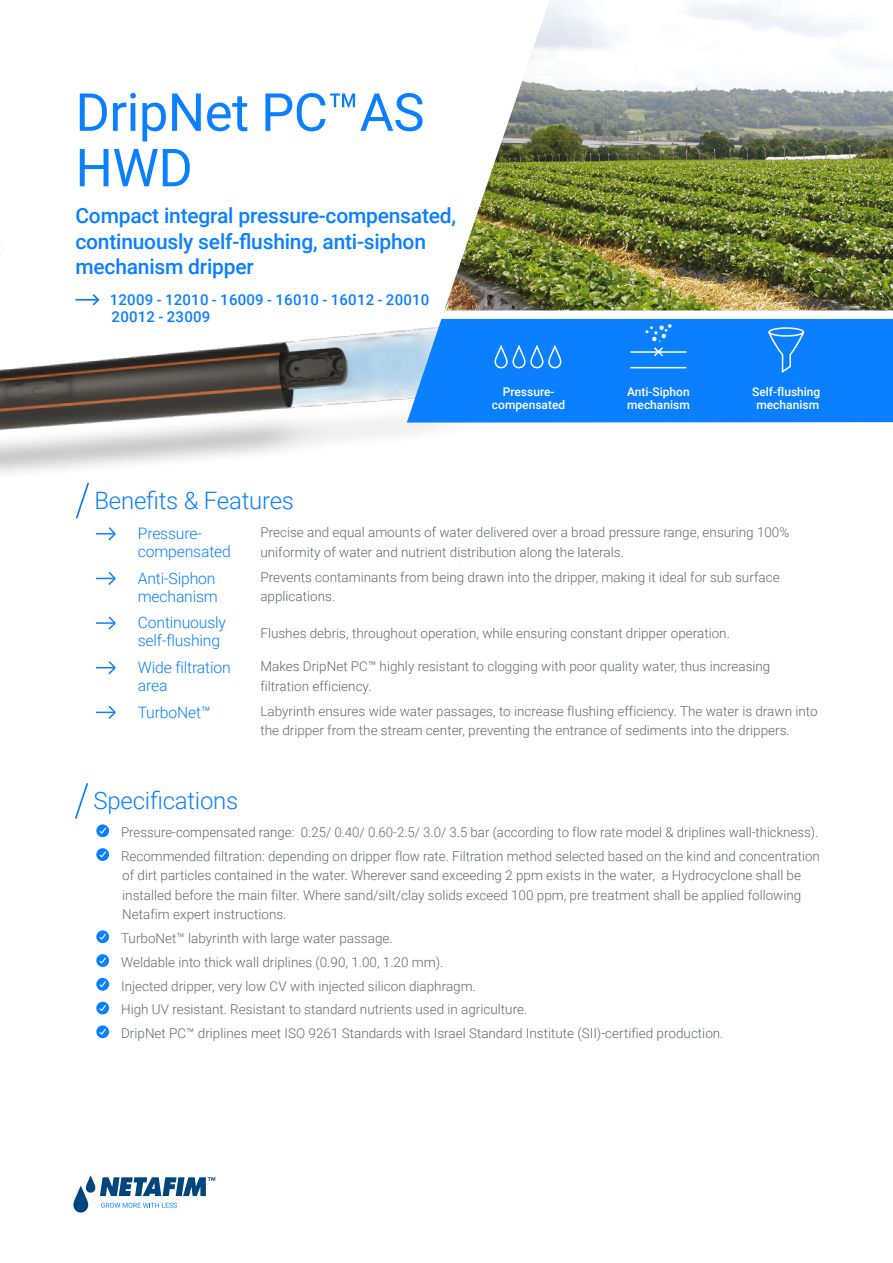
<style>
.page{position:relative;width:893px;height:1263px;background:#fff}
.page>*{position:absolute;margin:0;border:0;box-sizing:border-box;transform-origin:0 0}
.t1{font:52.5px/55.5px "Roboto";letter-spacing:-.01em;color:#0a7fff}
.t2{font:300 24px "Roboto";letter-spacing:-.01em;color:#0a7fff}
.t3{font:500 21px/25.5px "Roboto";letter-spacing:-.01em;color:#0a7fff}
.t4{font:300 15.75px/18px "Roboto";letter-spacing:-.01em;color:#0a7fff}
.t5{font:500 15px/16.5px "Roboto";letter-spacing:.015em;color:#0a7fff}
.t6{font:300 13.5px/19.5px "Roboto";color:#64686c}
.t7{font:500 12px/13.5px "Roboto";color:#fff;text-align:center}
</style>
<div class="page">
<svg style="left:73px;top:1175px;width:142px;height:37px"></svg>
<img style="left:0;top:251px;width:479px;height:328px">
<div style="left:407px;top:319px;width:486px;height:104px;background:#0a7fff"></div>
<img style="left:444px;top:0;width:449px;height:310px">
<svg style="left:75px;top:294px;width:25px;height:11px"></svg>
<svg style="left:768px;top:327px;width:37px;height:47px;background:#2b90ff"></svg>
<svg style="left:96px;top:824px;width:13px;height:13px"></svg>
<svg style="left:98px;top:826px;width:9px;height:9px"></svg>
<svg style="left:96px;top:848px;width:13px;height:13px"></svg>
<svg style="left:98px;top:850px;width:9px;height:8px"></svg>
<svg style="left:96px;top:930px;width:13px;height:13px"></svg>
<svg style="left:98px;top:932px;width:9px;height:9px"></svg>
<svg style="left:96px;top:954px;width:13px;height:13px"></svg>
<svg style="left:98px;top:956px;width:9px;height:8px"></svg>
<svg style="left:96px;top:978px;width:13px;height:13px"></svg>
<svg style="left:98px;top:980px;width:9px;height:8px"></svg>
<svg style="left:96px;top:1002px;width:13px;height:12px"></svg>
<svg style="left:98px;top:1004px;width:9px;height:8px"></svg>
<svg style="left:96px;top:1025px;width:13px;height:13px"></svg>
<svg style="left:98px;top:1027px;width:9px;height:9px"></svg>
<svg style="left:74px;top:481px;width:16px;height:39px"></svg>
<svg style="left:75px;top:783px;width:14px;height:36px"></svg>
<hr style="left:630px;top:367px;width:56px;height:1px;background:#fff">
<hr style="left:630px;top:351px;width:56px;height:2px;background:#fff">
<svg style="left:645px;top:324px;width:27px;height:34px"></svg>
<svg style="left:96px;top:526px;width:20px;height:16px"></svg>
<svg style="left:96px;top:570px;width:20px;height:15px"></svg>
<svg style="left:96px;top:616px;width:20px;height:14px"></svg>
<svg style="left:96px;top:661px;width:20px;height:14px"></svg>
<svg style="left:96px;top:705px;width:20px;height:14px"></svg>
<svg style="left:494px;top:344px;width:68px;height:26px;background:#3495ff"></svg>
<h1 class="t1" style="left:75px;top:82px;width:351px">DripNet PC™AS<br>HWD</h1>
<h3 class="t3" style="left:75px;top:202px;width:382px">Compact integral pressure-compensated, continuously self-flushing, anti-siphon mechanism dripper</h3>
<p class="t5" style="left:110px;top:291px;width:321px">12009 - 12010 - 16009 - 16010 - 16012 - 20010<br>20012 - 23009</p>
<h2 class="t2" style="left:94px;top:484px;width:201px">Benefits &amp; Features</h2>
<p class="t7" style="left:492px;top:384px;width:75px">Pressure&shy;compensated</p>
<p class="t7" style="left:752px;top:384px;width:70px">Self-flushing mechanism</p>
<p class="t7" style="left:627px;top:384px;width:64px;text-align:left">Anti-Siphon mechanism</p>
<p class="t4" style="left:138px;top:524px;width:95px">Pressure&shy;compensated</p>
<p class="t6" style="left:260px;top:522px;width:530px">Precise and equal amounts of water delivered over a broad pressure range, ensuring 100% uniformity of water and nutrient distribution along the laterals.</p>
<p class="t4" style="left:138px;top:568px;width:82px">Anti-Siphon mechanism</p>
<p class="t6" style="left:260px;top:567px;width:521px">Prevents contaminants from being drawn into the dripper, making it ideal for sub surface applications.</p>
<p class="t4" style="left:138px;top:613px;width:90px">Continuously self-flushing</p>
<p class="t6" style="left:260px;top:623px;width:471px">Flushes debris, throughout operation, while ensuring constant dripper operation.</p>
<p class="t4" style="left:138px;top:658px;width:94px">Wide filtration area</p>
<p class="t6" style="left:260px;top:656px;width:511px">Makes DripNet PC™ highly resistant to clogging with poor quality water, thus increasing filtration efficiency.</p>
<p class="t4" style="left:138px;top:702px;width:74px">TurboNet™</p>
<p class="t6" style="left:260px;top:701px;width:559px">Labyrinth ensures wide water passages, to increase flushing efficiency. The water is drawn into the dripper from the stream center, preventing the entrance of sediments into the drippers.</p>
<h2 class="t2" style="left:94px;top:784px;width:146px">Specifications</h2>
<p class="t6" style="left:121px;top:820px;width:700px;line-height:23.7px">Pressure-compensated range: 0.25/ 0.40/ 0.60-2.5/ 3.0/ 3.5 bar (according to flow rate model &amp; driplines wall-thickness).<br>Recommended filtration: depending on dripper flow rate. Filtration method selected based on the kind and concentration</p>
<p class="t6" style="left:122px;top:865px;width:681px;text-align:justify">of dirt particles contained in the water. Wherever sand exceeding 2 ppm exists in the water, a Hydrocyclone shall be installed before the main filter. Where sand/silt/clay solids exceed 100 ppm, pre treatment shall be applied following Netafim expert instructions.</p>
<p class="t6" style="left:121px;top:926px;width:604px;line-height:23.7px">TurboNet™ labyrinth with large water passage.<br>Weldable into thick wall driplines (0.90, 1.00, 1.20 mm).<br>Injected dripper, very low CV with injected silicon diaphragm.<br>High UV resistant. Resistant to standard nutrients used in agriculture.<br>DripNet PC™ driplines meet ISO 9261 Standards with Israel Standard Institute (SII)-certified production.</p>
</div>
